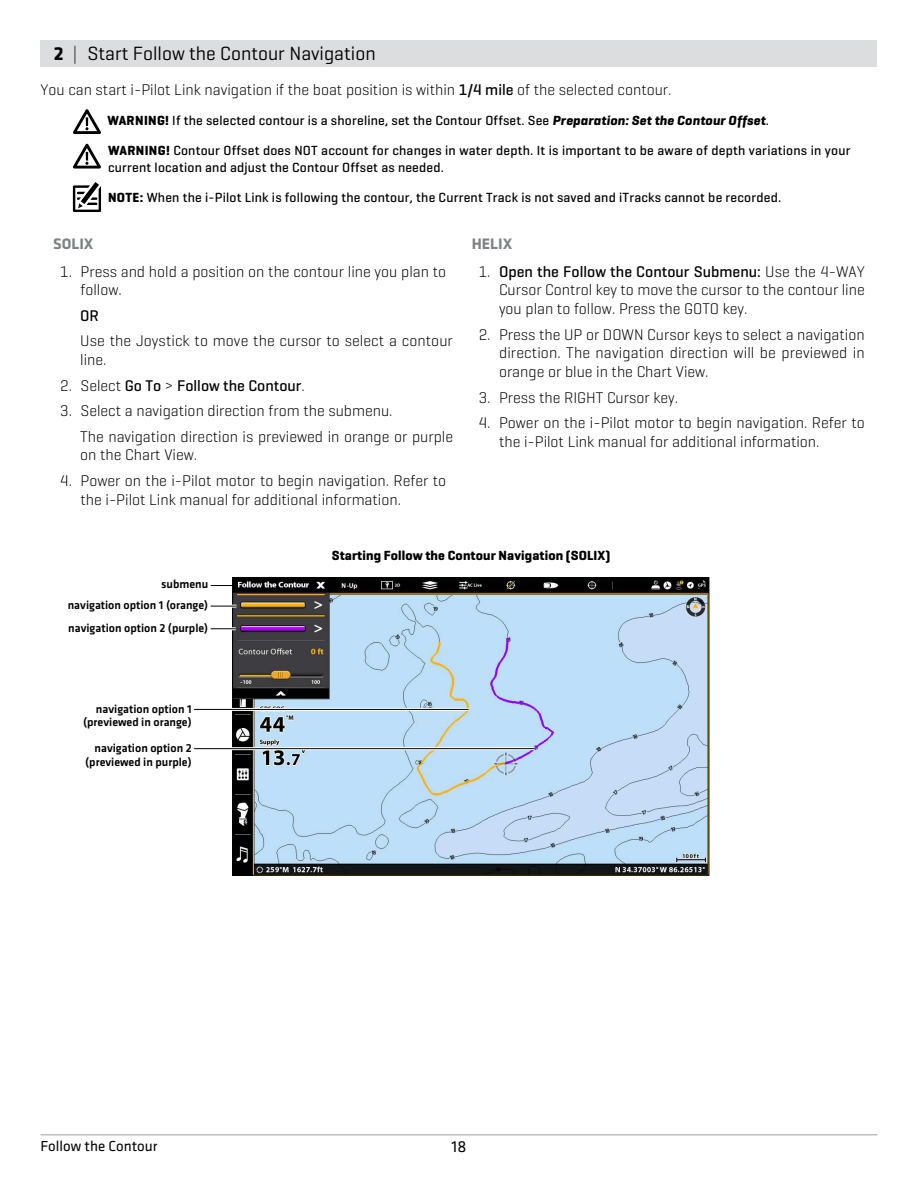
<style>
.page{position:relative;width:918px;height:1188px;background:#fff}
.page>*{position:absolute;margin:0;border:0;box-sizing:border-box;transform-origin:0 0}
.t1{font:19.5px "Geogrotesque";color:#000}
.t2{font:16.5px "Klavika";color:#000}
.t3{font:300 15.75px/18.8px "Geogrotesque";color:#000}
.t4{font:500 15.75px "Geogrotesque";color:#000}
.t5{font:700 15.75px "Klavika";color:#808285}
.t6{font:15px "Klavika";color:#000}
.t7{font:500 13.5px/16.5px "Geogrotesque";letter-spacing:.015em;color:#000}
.t8{font:700 13.5px "Geogrotesque";letter-spacing:.01em;color:#000}
.t9{font:500 12px/13.5px "Klavika";color:#000;text-align:right}
.s1{font-family:"Klavika";font-weight:700}
.s2{font-family:"Klavika";font-weight:300;font-size:18px}
.s3{font-weight:500}
.s4{font-weight:700}
.s5{font-weight:700;font-style:italic}
.s6{font-weight:300}
</style>
<div class="page">
<hr style="left:40px;top:1134px;width:837px;height:2px;background:#bcbec0">
<div style="left:40px;top:40px;width:837px;height:27px;background:#dcddde"></div>
<svg style="left:73px;top:109px;width:28px;height:25px"></svg>
<svg style="left:73px;top:144px;width:28px;height:25px"></svg>
<svg style="left:73px;top:182px;width:28px;height:30px"></svg>
<hr style="left:211px;top:585px;width:47px;height:1px;background:#000">
<img style="left:234px;top:579px;width:473px;height:295px">
<div style="left:232px;top:577px;width:477px;height:299px;border:1px solid #000"></div>
<hr style="left:194px;top:747px;width:341px;height:3px;background:#fff">
<hr style="left:194px;top:748px;width:341px;height:1px;background:#000">
<hr style="left:211px;top:627px;width:25px;height:3px;background:#fff">
<svg style="left:211px;top:628px;width:25px;height:1px"></svg>
<hr style="left:211px;top:605px;width:25px;height:3px;background:#fff">
<svg style="left:211px;top:606px;width:25px;height:1px"></svg>
<hr style="left:194px;top:708px;width:275px;height:3px;background:#fff">
<hr style="left:194px;top:709px;width:275px;height:1px;background:#000">
<p class="t1" style="left:54px;top:46px;width:323px"><span class="s1">2</span> <span class="s2">|</span> Start Follow the Contour Navigation</p>
<p class="t3" style="left:40px;top:82px;width:633px">You can start i-Pilot Link navigation if the boat position is within <span class="s3">1/4 mile</span> of the selected contour.</p>
<p class="t7" style="left:107px;top:113px;width:663px"><span class="s4">WARNING!</span> If the selected contour is a shoreline, set the Contour Offset. See <span class="s5">Preparation: Set the Contour Offset</span>.</p>
<p class="t7" style="left:108px;top:143px;width:744px"><span class="s4">WARNING!</span> Contour Offset does NOT account for changes in water depth. It is important to be aware of depth variations in your current location and adjust the Contour Offset as needed.</p>
<p class="t7" style="left:108px;top:190px;width:675px"><span class="s4">NOTE:</span> When the i-Pilot Link is following the contour, the Current Track is not saved and iTracks cannot be recorded.</p>
<p class="t5" style="left:53px;top:237px;width:42px">SOLIX</p>
<p class="t5" style="left:472px;top:237px;width:42px">HELIX</p>
<p class="t3" style="left:81px;top:263px;width:367px;text-indent:-20px">1. Press and hold a position on the contour line you plan to follow.</p>
<p class="t4" style="left:80px;top:309px;width:20px">OR</p>
<p class="t3" style="left:80px;top:333px;width:374px">Use the Joystick to move the cursor to select a contour line.</p>
<p class="t4" style="left:60px;top:379px;width:246px"><span class="s6">2. Select</span> Go To <span class="s6">&gt;</span> Follow the Contour<span class="s6">.</span></p>
<p class="t3" style="left:80px;top:399px;width:374px;line-height:25.5px;text-indent:-20px">3. Select a navigation direction from the submenu.<br>The navigation direction is previewed in orange or purple</p>
<p class="t3" style="left:80px;top:447px;width:118px">on the Chart View.</p>
<p class="t3" style="left:81px;top:473px;width:367px;text-indent:-20px">4. Power on the i-Pilot motor to begin navigation. Refer to the i-Pilot Link manual for additional information.</p>
<p class="t3" style="left:499px;top:263px;width:367px;text-align:justify;text-indent:-20px">1. <span class="s3">Open the Follow the Contour Submenu:</span> Use the 4-WAY Cursor Control key to move the cursor to the contour line you plan to follow. Press the GOTO key.</p>
<p class="t3" style="left:499px;top:326px;width:367px;text-align:justify;text-indent:-20px">2. Press the UP or DOWN Cursor keys to select a navigation direction. The navigation direction will be previewed in orange or blue in the Chart View.</p>
<p class="t3" style="left:479px;top:389px;width:201px">3. Press the RIGHT Cursor key.</p>
<p class="t3" style="left:499px;top:415px;width:367px;text-indent:-20px">4. Power on the i-Pilot motor to begin navigation. Refer to the i-Pilot Link manual for additional information.</p>
<p class="t9" style="left:161px;top:578px;width:49px">submenu</p>
<p class="t9" style="left:68px;top:599px;width:142px">navigation option 1 (orange)</p>
<p class="t9" style="left:68px;top:621px;width:141px">navigation option 2 (purple)</p>
<p class="t9" style="left:83px;top:703px;width:110px">navigation option 1 (previewed in orange)</p>
<p class="t9" style="left:85px;top:742px;width:108px">navigation option 2 (previewed in purple)</p>
<p class="t8" style="left:332px;top:550px;width:280px">Starting Follow the Contour Navigation (SOLIX)</p>
<p class="t6" style="left:40px;top:1140px;width:119px">Follow the Contour</p>
<p class="t2" style="left:452px;top:1140px;width:16px">18</p>
</div>
